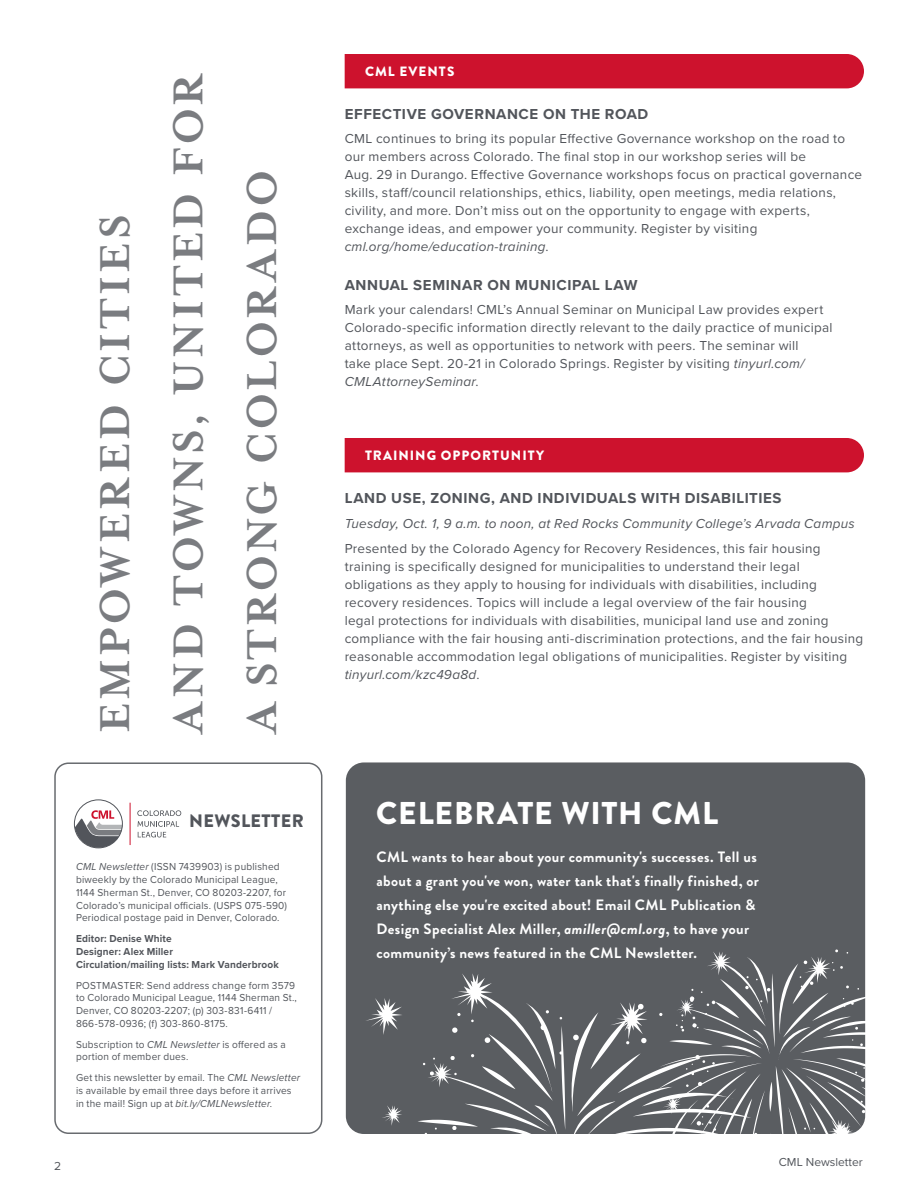
<style>
.page{position:relative;width:918px;height:1188px;background:#fff}
.page>*{position:absolute;margin:0;border:0;box-sizing:border-box;transform-origin:0 0}
.t1{font:700 48px/73.5px "Mrs Eaves OT";letter-spacing:.055em;color:#7a7c80}
.t2{font:900 31.5px "Brandon Grotesque";letter-spacing:.025em;color:#fff}
.t3{font:900 18px "Brandon Grotesque";letter-spacing:.02em;color:#52555b}
.t4{font:700 15px/24px "Brandon Grotesque";letter-spacing:.02em;color:#fff}
.t5{font:700 15px "Proxima Nova";letter-spacing:.04em;color:#52555b}
.t6{font:13.5px/18px "Proxima Nova";letter-spacing:.02em;color:#52555b}
.t7{font:italic 13.5px "Proxima Nova";letter-spacing:.02em;color:#52555b}
.t8{font:900 13.5px "Brandon Grotesque";letter-spacing:.075em;color:#fff}
.t9{font:12px "Proxima Nova";color:#52555b}
.t10{font:10.5px/12.8px "Proxima Nova";letter-spacing:.02em;color:#52555b;scale:.96 1}
.t11{font:700 10.5px/12.8px "Proxima Nova";letter-spacing:.015em;color:#52555b;scale:.96 1}
.s1{font-style:italic}
</style>
<div class="page">
<div style="left:54px;top:762px;width:268px;height:372px;border:2px solid #686b6f;border-radius:14px"></div>
<hr style="left:130px;top:803px;width:1px;height:42px;background:#cd122d">
<svg style="left:75px;top:810px;width:48px;height:38px"></svg>
<svg style="left:137px;top:810px;width:44px;height:27px"></svg>
<div style="left:345px;top:438px;width:519px;height:34px;background:#cd122d"></div>
<div style="left:345px;top:54px;width:519px;height:34px;background:#cd122d"></div>
<div style="left:346px;top:762px;width:519px;height:372px;background:#5a5d61;border-radius:18px"></div>
<svg style="left:366px;top:998px;width:36px;height:37px"></svg>
<svg style="left:382px;top:1106px;width:20px;height:20px"></svg>
<svg style="left:418px;top:949px;width:448px;height:185px"></svg>
<h1 class="t1" style="left:79px;top:733px;width:661px;rotate:-90deg">EMPOWERED CITIES<br>AND TOWNS, UNITED FOR<br>A STRONG COLORADO</h1>
<h3 class="t3" style="left:189px;top:808px;width:116px">NEWSLETTER</h3>
<p class="t10" style="left:76px;top:860px;width:221px"><span class="s1">CML Newsletter</span> (ISSN 7439903) is published biweekly by the Colorado Municipal League, 1144 Sherman St., Denver, CO 80203-2207, for Colorado’s municipal officials. (USPS 075-590)<br>Periodical postage paid in Denver, Colorado.</p>
<p class="t11" style="left:76px;top:932px;width:213px">Editor: Denise White<br>Designer: Alex Miller<br>Circulation/mailing lists: Mark Vanderbrook</p>
<p class="t10" style="left:76px;top:978px;width:232px">POSTMASTER: Send address change form 3579 to Colorado Municipal League, 1144 Sherman St., Denver, CO 80203-2207; (p) 303-831-6411 / 866-578-0936; (f) 303-860-8175.</p>
<p class="t10" style="left:76px;top:1037px;width:220px">Subscription to <span class="s1">CML Newsletter</span> is offered as a portion of member dues.</p>
<p class="t10" style="left:76px;top:1071px;width:235px">Get this newsletter by email. The <span class="s1">CML Newsletter </span>is available by email three days before it arrives in the mail! Sign up at <span class="s1">bit.ly/CMLNewsletter</span>.</p>
<p class="t9" style="left:54px;top:1158px;width:9px">2</p>
<p class="t8" style="left:365px;top:62px;width:91px">CML EVENTS</p>
<p class="t5" style="left:345px;top:102px;width:305px">EFFECTIVE GOVERNANCE ON THE ROAD</p>
<p class="t6" style="left:345px;top:129px;width:519px">CML continues to bring its popular Effective Governance workshop on the road to our members across Colorado. The final stop in our workshop series will be<br>Aug. 29 in Durango. Effective Governance workshops focus on practical governance skills, staff/council relationships, ethics, liability, open meetings, media relations, civility, and more. Don’t miss out on the opportunity to engage with experts, exchange ideas, and empower your community. Register by visiting <span class="s1">cml.org/home/education-training</span>.</p>
<p class="t5" style="left:345px;top:273px;width:294px">ANNUAL SEMINAR ON MUNICIPAL LAW</p>
<p class="t6" style="left:345px;top:300px;width:489px">Mark your calendars! CML’s Annual Seminar on Municipal Law provides expert Colorado-specific information directly relevant to the daily practice of municipal attorneys, as well as opportunities to network with peers. The seminar will<br>take place Sept. 20-21 in Colorado Springs. Register by visiting <span class="s1">tinyurl.com/ CMLAttorneySeminar</span>.</p>
<p class="t8" style="left:365px;top:446px;width:181px">TRAINING OPPORTUNITY</p>
<p class="t5" style="left:345px;top:487px;width:438px">LAND USE, ZONING, AND INDIVIDUALS WITH DISABILITIES</p>
<p class="t7" style="left:345px;top:514px;width:512px">Tuesday, Oct. 1, 9 a.m. to noon, at Red Rocks Community College’s Arvada Campus</p>
<p class="t6" style="left:345px;top:539px;width:520px">Presented by the Colorado Agency for Recovery Residences, this fair housing training is specifically designed for municipalities to understand their legal obligations as they apply to housing for individuals with disabilities, including recovery residences. Topics will include a legal overview of the fair housing<br>legal protections for individuals with disabilities, municipal land use and zoning compliance with the fair housing anti-discrimination protections, and the fair housing reasonable accommodation legal obligations of municipalities. Register by visiting <span class="s1">tinyurl.com/kzc49a8d</span>.</p>
<h2 class="t2" style="left:376px;top:790px;width:343px">CELEBRATE WITH CML</h2>
<p class="t4" style="left:376px;top:845px;width:384px">CML wants to hear about your community's successes. Tell us about a grant you've won, water tank that's finally finished, or anything else you're excited about! Email CML Publication &amp; Design Specialist Alex Miller, <span class="s1">amiller@cml.org</span>, to have your community’s news featured in the CML Newsletter.</p>
<p class="t9" style="left:779px;top:1153px;width:85px">CML Newsletter</p>
</div>
